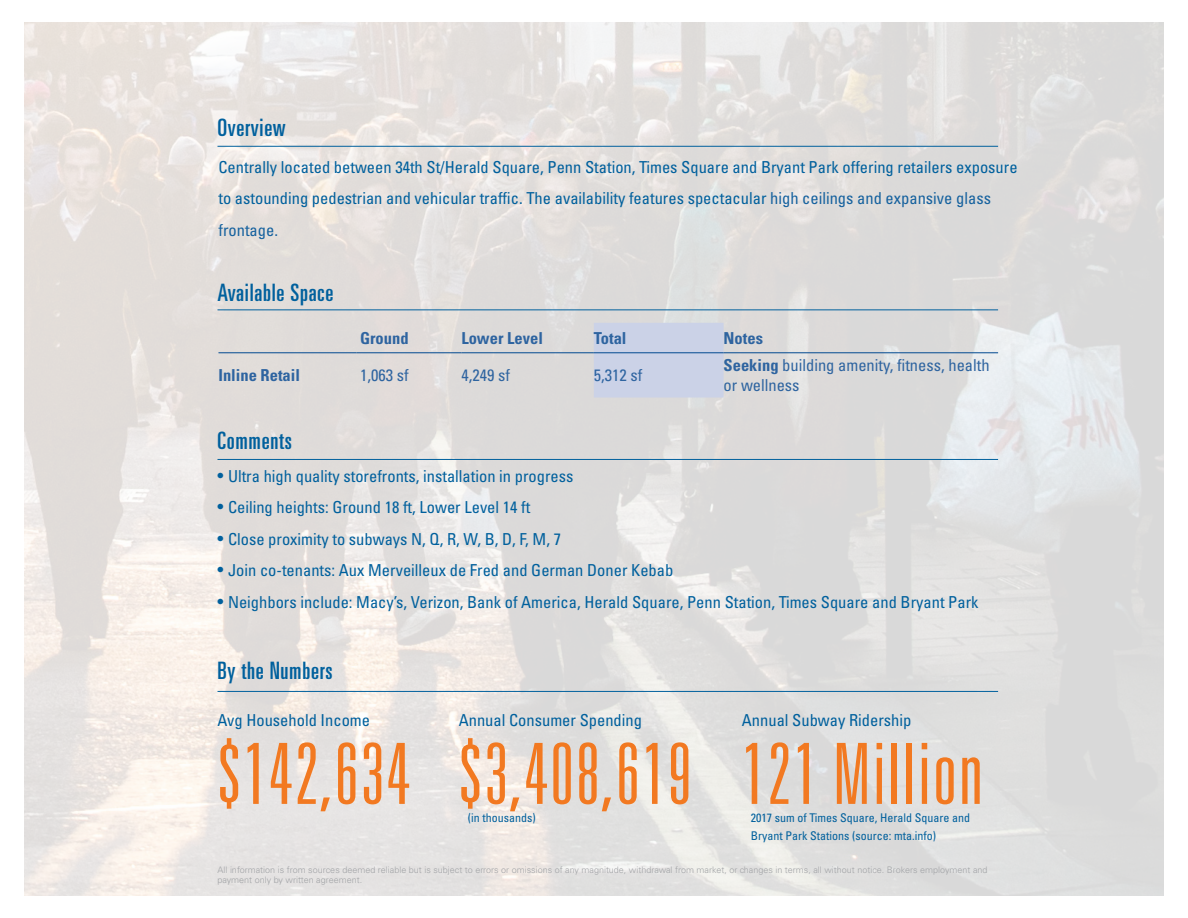
<style>
.page{position:relative;width:1188px;height:918px;background:#fff}
.page>*{position:absolute;margin:0;border:0;box-sizing:border-box;transform-origin:0 0}
.t1{font:300 ultra-condensed 84.45px "Univers LT Std";letter-spacing:.03em;color:#f27921}
.t2{font:ultra-condensed 24px "Univers LT Std";letter-spacing:.03em;color:#00609d}
.t3{font:condensed 16.5px/31.5px "Univers LT Std";color:#00609d}
.t4{font:condensed 16.5px/19.8px "Univers LT Std";color:#2e64a0}
.t5{font:700 condensed 16.5px "Univers LT Std";color:#2e64a0}
.t6{font:condensed 12px "Univers LT Std";color:#00609d}
.t7{font:300 9px/10.8px "Univers LT Std";color:#a1a3a6}
.s1{color:#15619e}
.s2{font-weight:700}
.s3{font-size:18px}
</style>
<div class="page">
<img style="left:25px;top:23px;width:1138px;height:873px">
<hr style="left:218px;top:146px;width:780px;height:1px;background:#00609d">
<hr style="left:218px;top:310px;width:780px;height:1px;background:#00609d">
<hr style="left:218px;top:459px;width:780px;height:1px;background:#00609d">
<hr style="left:218px;top:691px;width:780px;height:1px;background:#00609d">
<div style="left:594px;top:323px;width:130px;height:75px;background:#cbd2e7"></div>
<hr style="left:218px;top:353px;width:138px;height:1px;background:#014990">
<hr style="left:356px;top:353px;width:105px;height:1px;background:#014990">
<hr style="left:461px;top:353px;width:133px;height:1px;background:#014990">
<hr style="left:594px;top:353px;width:130px;height:1px;background:#014990">
<hr style="left:724px;top:353px;width:274px;height:1px;background:#014990">
<p class="t2" style="left:218px;top:114px;width:70px">Overview</p>
<p class="t3" style="left:218px;top:151px;width:801px">Centrally located between 34th St/Herald Square, Penn Station, Times Square and Bryant Park offering retailers exposure to astounding pedestrian and vehicular traffic. The availability features spectacular <span class="s1">high ceilings and expansive glass frontage.</span></p>
<p class="t2" style="left:218px;top:279px;width:117px">Available Space</p>
<p class="t5" style="left:360px;top:328px;width:50px">Ground</p>
<p class="t5" style="left:461px;top:328px;width:83px">Lower Level</p>
<p class="t5" style="left:594px;top:328px;width:34px">Total</p>
<p class="t5" style="left:724px;top:328px;width:41px">Notes</p>
<p class="t5" style="left:218px;top:365px;width:83px">Inline Retail</p>
<p class="t4" style="left:360px;top:365px;width:50px">1,063 sf</p>
<p class="t4" style="left:461px;top:365px;width:50px">4,249 sf</p>
<p class="t4" style="left:594px;top:365px;width:50px">5,312 sf</p>
<p class="t4" style="left:724px;top:355px;width:268px"><span class="s2">Seeking</span> building amenity, fitness, health or wellness</p>
<p class="t2" style="left:218px;top:427px;width:76px">Comments</p>
<p class="t3" style="left:218px;top:460px;width:357px"><span class="s3">•</span> Ultra high quality storefronts, installation in progress</p>
<p class="t3" style="left:218px;top:492px;width:314px"><span class="s3">•</span> Ceiling heights: Ground 18 ft, Lower Level 14 ft</p>
<p class="t3" style="left:218px;top:523px;width:345px"><span class="s3">•</span> Close proximity to subways N, Q, R, W, B, D, F, M, 7</p>
<p class="t3" style="left:218px;top:555px;width:457px"><span class="s3">•</span> Join co-tenants: Aux Merveilleux de Fred and German Doner Kebab</p>
<p class="t3" style="left:218px;top:586px;width:763px"><span class="s3">•</span> Neighbors include: Macy’s, Verizon, Bank of America, Herald Square, Penn Station, Times Square and Bryant Park</p>
<p class="t2" style="left:218px;top:656px;width:117px">By the Numbers</p>
<p class="t3" style="left:218px;top:704px;width:154px">Avg Household Income</p>
<p class="t1" style="left:218px;top:730px;width:194px">$142,634</p>
<p class="t3" style="left:459px;top:704px;width:185px">Annual Consumer Spending</p>
<p class="t3" style="left:742px;top:704px;width:171px">Annual Subway Ridership</p>
<p class="t1" style="left:459px;top:730px;width:234px">$3,408,619</p>
<p class="t1" style="left:742px;top:730px;width:242px">121 Million</p>
<p class="t6" style="left:468px;top:810px;width:69px">(in thousands)</p>
<p class="t6" style="left:751px;top:810px;width:221px">2017 sum of Times Square, Herald Square and</p>
<p class="t6" style="left:751px;top:828px;width:187px">Bryant Park Stations (source: mta.info)</p>
<p class="t7" style="left:218px;top:864px;width:772px">All information is from sources deemed reliable but is subject to errors or omissions of any magnitude, withdrawal from market, or changes in terms, all without notice. Brokers employment and payment only by written agreement.</p>
</div>
